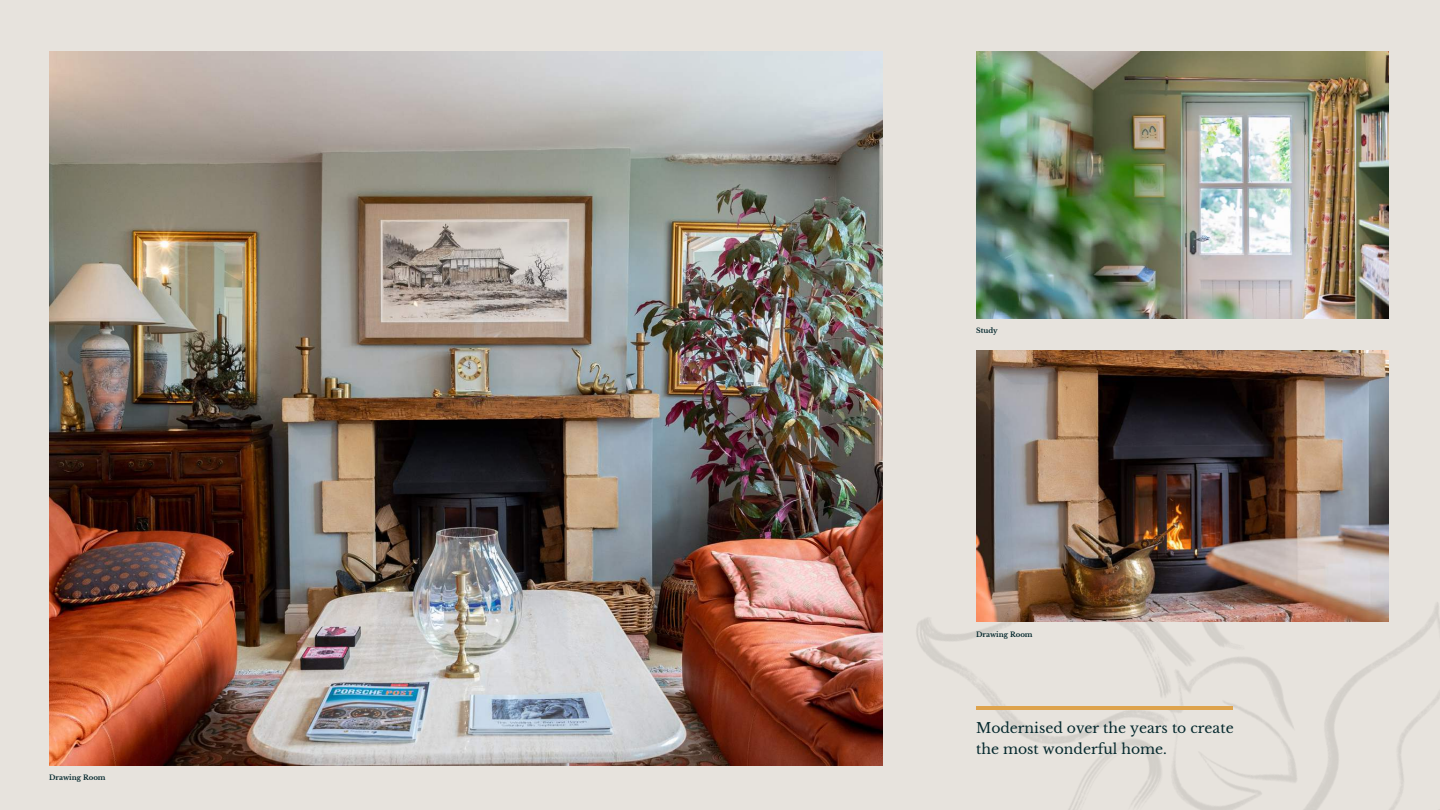
<style>
.page{position:relative;width:1440px;height:810px;background:#e7e3dd}
.page>*{position:absolute;margin:0;border:0;box-sizing:border-box;transform-origin:0 0}
.t1{font:52px "Open Sans";color:#dea34c}
.t2{font:14px/21px "Libre Baskerville";color:#05292e}
.t3{font:700 7px "Libre Baskerville";color:#05292e}
</style>
<div class="page">
<img style="left:882px;top:280px;width:558px;height:530px">
<img style="left:976px;top:52px;width:413px;height:266px">
<img style="left:49px;top:52px;width:833px;height:714px">
<img style="left:976px;top:351px;width:413px;height:270px">
<p class="t3" style="left:49px;top:774px;width:58px">Drawing Room</p>
<p class="t3" style="left:976px;top:327px;width:23px">Study</p>
<p class="t3" style="left:976px;top:630px;width:58px">Drawing Room</p>
<h1 class="t1" style="left:976px;top:646px;width:258px">___________</h1>
<p class="t2" style="left:976px;top:718px;width:259px">Modernised over the years to create the most wonderful home.</p>
</div>
